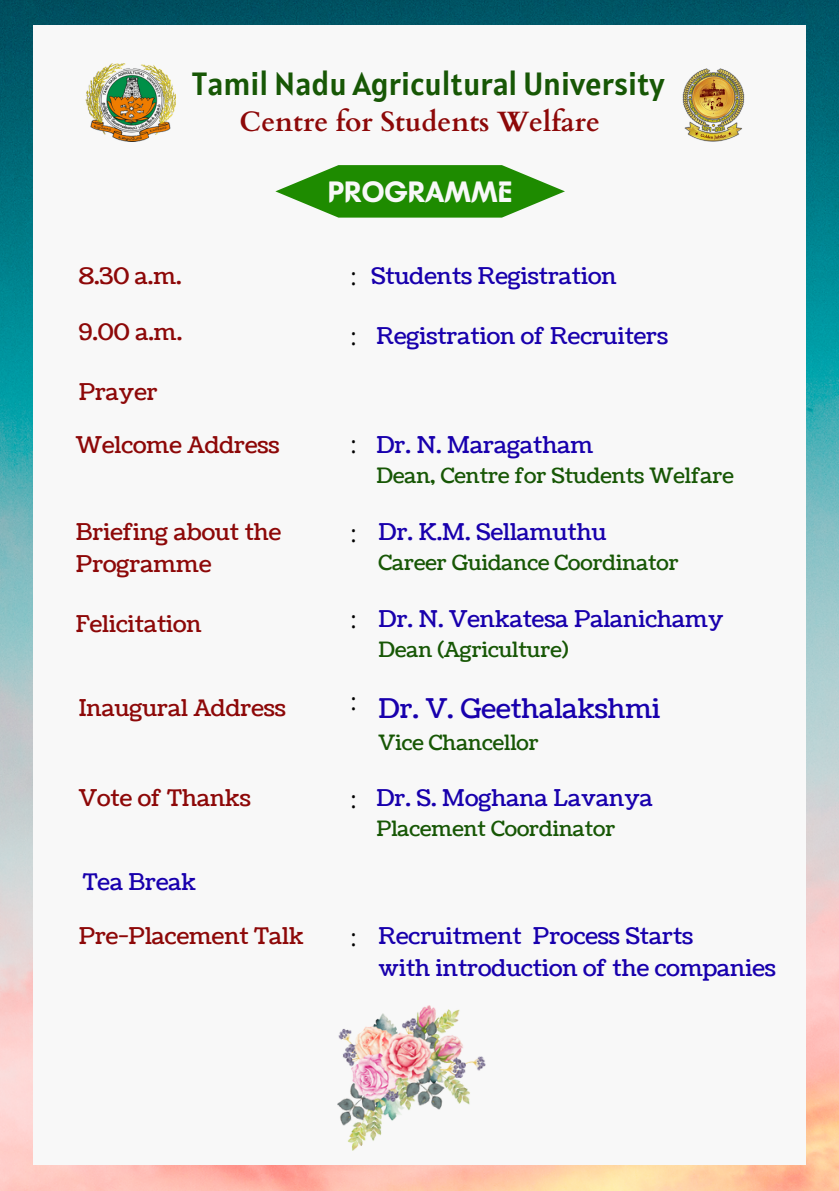
<style>
.page{position:relative;width:839px;height:1191px;background:#fff}
.page>*{position:absolute;margin:0;border:0;box-sizing:border-box;transform-origin:0 0}
.t1{font:32px "Alatsi";color:#175705}
.t2{font:700 30.2px "Batangas";color:#f8f8f8}
.t3{font:700 28px "Cardo";color:#8d0808}
.t4{font:27px "Coustard";color:#1800ad}
.t5{font:23.4px "Open Sans";color:#000}
.t6{font:23px/31.6px "Coustard";color:#1800ad}
.t7{font:23px/31.6px "Coustard";color:#8d0808}
.t8{font:21px "Coustard";color:#175705}
.s1{font-family:"Open Sans";font-size:23.4px;color:#000}
</style>
<div class="page">
<img style="left:0;top:0;width:838px;height:1191px">
<div style="left:33px;top:25px;width:773px;height:1140px;background:#f8f8f8"></div>
<svg style="left:275px;top:165px;width:290px;height:53px"></svg>
<img style="left:337px;top:1005px;width:149px;height:146px">
<img style="left:86px;top:63px;width:90px;height:78px">
<img style="left:682px;top:68px;width:63px;height:74px">
<h1 class="t1" style="left:192px;top:63px;width:474px">Tamil Nadu Agricultural University</h1>
<p class="t3" style="left:239px;top:103px;width:362px">Centre for Students Welfare</p>
<p class="t7" style="left:79px;top:261px;width:105px">8.30 a.m.</p>
<h2 class="t2" style="left:328px;top:174px;width:186px">PROGRAMME</h2>
<p class="t6" style="left:350px;top:261px;width:267px"><span class="s1">:</span> Students Registration</p>
<p class="t7" style="left:79px;top:316px;width:105px">9.00 a.m.</p>
<p class="t5" style="left:350px;top:320px;width:8px">:</p>
<p class="t7" style="left:79px;top:376px;width:81px">Prayer</p>
<p class="t7" style="left:76px;top:430px;width:205px">Welcome Address</p>
<p class="t5" style="left:350px;top:428px;width:8px">:</p>
<p class="t6" style="left:376px;top:321px;width:293px">Registration of Recruiters</p>
<p class="t6" style="left:376px;top:430px;width:218px">Dr. N. Maragatham</p>
<p class="t8" style="left:376px;top:462px;width:359px">Dean, Centre for Students Welfare</p>
<p class="t7" style="left:76px;top:517px;width:207px">Briefing about the<br>Programme</p>
<p class="t6" style="left:350px;top:517px;width:257px"><span class="s1">:</span> Dr. K.M. Sellamuthu</p>
<p class="t8" style="left:378px;top:549px;width:302px">Career Guidance Coordinator</p>
<p class="t7" style="left:76px;top:609px;width:127px">Felicitation</p>
<p class="t6" style="left:378px;top:604px;width:346px">Dr. N. Venkatesa Palanichamy</p>
<p class="t8" style="left:378px;top:635px;width:191px">Dean (Agriculture)</p>
<p class="t5" style="left:350px;top:603px;width:8px">:</p>
<p class="t7" style="left:79px;top:693px;width:208px">Inaugural Address</p>
<p class="t4" style="left:350px;top:691px;width:311px"><sup>:</sup> Dr. V. Geethalakshmi</p>
<p class="t8" style="left:378px;top:728px;width:162px">Vice Chancellor</p>
<p class="t7" style="left:79px;top:783px;width:174px">Vote of Thanks</p>
<p class="t6" style="left:350px;top:783px;width:304px"><span class="s1">:</span> Dr. S. Moghana Lavanya</p>
<p class="t8" style="left:376px;top:815px;width:240px">Placement Coordinator</p>
<p class="t6" style="left:83px;top:867px;width:115px">Tea Break</p>
<p class="t7" style="left:79px;top:921px;width:226px">Pre-Placement Talk</p>
<p class="t6" style="left:378px;top:921px;width:399px;text-indent:-28px"><span class="s1">:</span> Recruitment Process Starts<br>with introduction of the companies</p>
</div>
